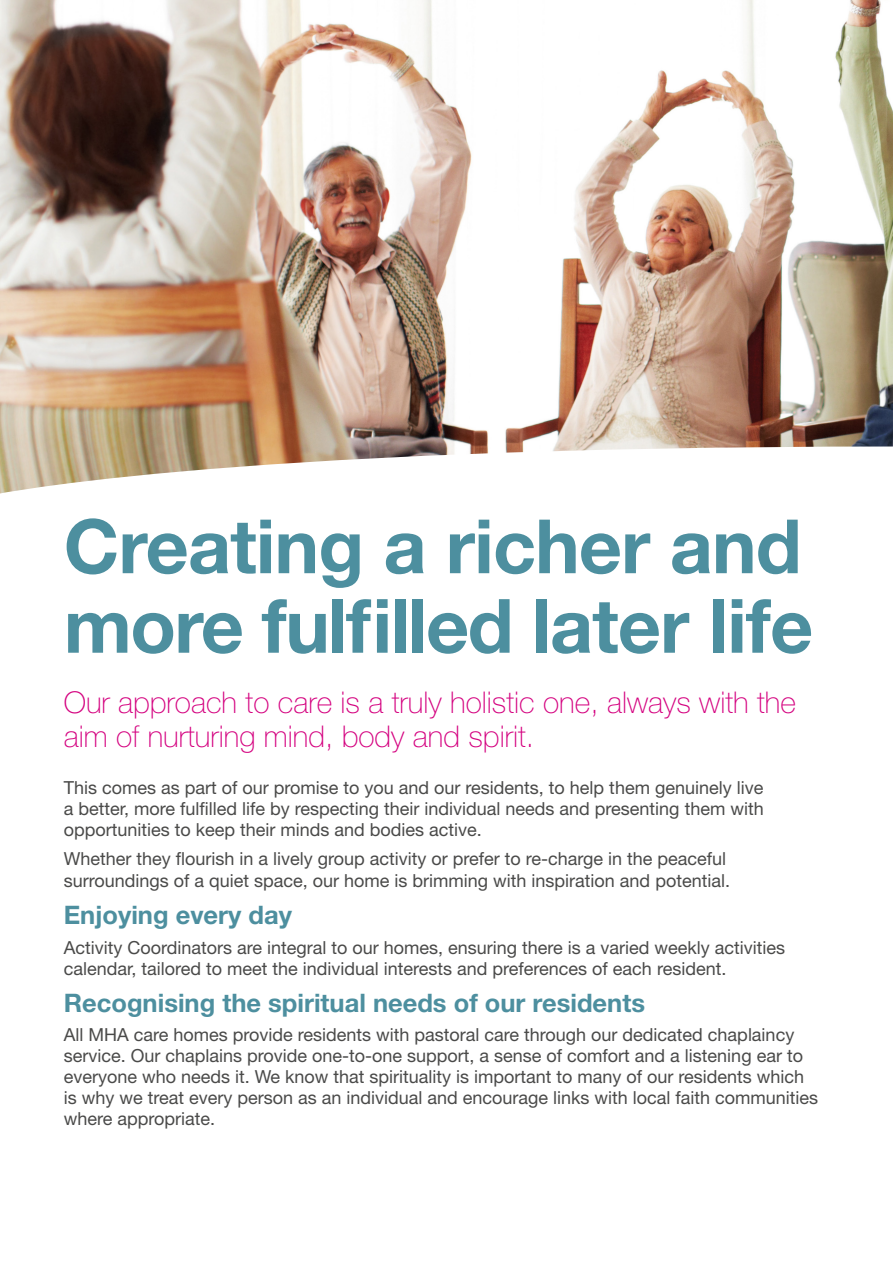
<style>
.page{position:relative;width:893px;height:1263px;background:#fff}
.page>*{position:absolute;margin:0;border:0;box-sizing:border-box;transform-origin:0 0}
.t1{font:700 75px/79.5px "Helvetica Neue";letter-spacing:-.01em;color:#4d8f9f}
.t2{font:100 30px/34.5px "Helvetica Neue";color:#d4007f}
.t3{font:700 25.5px "Helvetica Neue";color:#4d8f9f}
.t4{font:18px/21px "Helvetica Neue";color:#4a4a49}
</style>
<div class="page">
<img style="left:0;top:0;width:893px;height:446px">
<svg style="left:0;top:446px;width:893px;height:48px"></svg>
<p class="t1" style="left:64px;top:505px;width:751px">Creating a richer and more fulfilled later life</p>
<p class="t2" style="left:64px;top:685px;width:734px">Our approach to care is a truly holistic one, always with the aim of nurturing mind, body and spirit.</p>
<p class="t4" style="left:64px;top:776px;width:701px;text-align:justify">This comes as part of our promise to you and our residents, to help them genuinely live a better, more fulfilled life by respecting their individual needs and presenting them with opportunities to keep their minds and bodies active.</p>
<p class="t4" style="left:64px;top:848px;width:668px;line-height:21.8px">Whether they flourish in a lively group activity or prefer to re-charge in the peaceful surroundings of a quiet space, our home is brimming with inspiration and potential.</p>
<p class="t3" style="left:64px;top:899px;width:230px">Enjoying every day</p>
<p class="t4" style="left:64px;top:936px;width:723px">Activity Coordinators are integral to our homes, ensuring there is a varied weekly activities calendar, tailored to meet the individual interests and preferences of each resident.</p>
<p class="t3" style="left:64px;top:987px;width:583px">Recognising the spiritual needs of our residents</p>
<p class="t4" style="left:64px;top:1024px;width:756px">All MHA care homes provide residents with pastoral care through our dedicated chaplaincy service. Our chaplains provide one-to-one support, a sense of comfort and a listening ear to everyone who needs it. We know that spirituality is important to many of our residents which is why we treat every person as an individual and encourage links with local faith communities where appropriate.</p>
</div>
